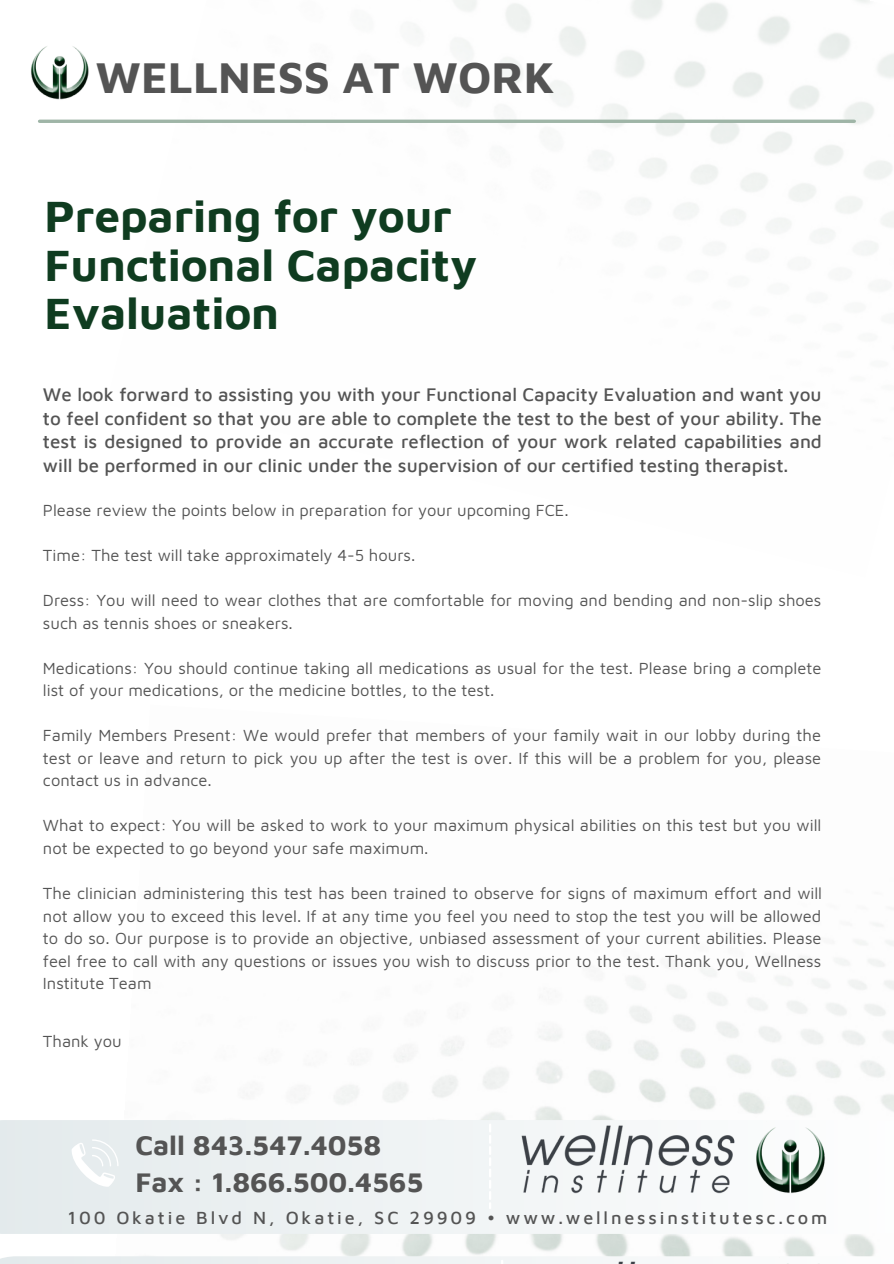
<style>
.page{position:relative;width:894px;height:1264px;background:#fff}
.page>*{position:absolute;margin:0;border:0;box-sizing:border-box;transform-origin:0 0}
.t1{font:700 45.9px/48.3px "Maven Pro";letter-spacing:-.005em;color:#0f3c20}
.t2{font:700 45.15px "Maven Pro";color:#545454}
.t3{font:700 28.2px "Maven Pro";color:#545454}
.t4{font:500 18.75px/23.7px "Maven Pro";color:#545454;text-align:justify}
.t5{font:500 18px "Maven Pro";letter-spacing:.16em;color:#545454}
.t6{font:16.5px/22.5px "Maven Pro";color:#545454}
</style>
<div class="page">
<img style="left:220px;top:923px;width:673px;height:333px">
<hr style="left:40px;top:120px;width:814px;height:3px;background:#9fb5a7">
<img style="left:31px;top:46px;width:58px;height:54px">
<div style="left:0;top:1256px;width:871px;height:7px;background:#ecf0f2"></div>
<img style="left:514px;top:1252px;width:341px;height:11px">
<svg style="left:0;top:1120px;width:893px;height:114px;fill:#edf1f3"></svg>
<svg style="left:489px;top:1123px;width:2px;height:86px"></svg>
<img style="left:502px;top:1116px;width:341px;height:90px">
<svg style="left:71px;top:1139px;width:48px;height:47px"></svg>
<p class="t2" style="left:95px;top:50px;width:460px">WELLNESS AT WORK</p>
<p class="t1" style="left:45px;top:191px;width:434px">Preparing for your<br>Functional Capacity<br>Evaluation</p>
<p class="t4" style="left:43px;top:382px;width:780px">We look forward to assisting you with your Functional Capacity Evaluation and want you to feel confident so that you are able to complete the test to the best of your ability. The test is designed to provide an accurate reflection of your work related capabilities and will be performed in our clinic under the supervision of our certified testing therapist.</p>
<p class="t6" style="left:43px;top:498px;width:527px">Please review the points below in preparation for your upcoming FCE.</p>
<p class="t6" style="left:43px;top:543px;width:374px">Time: The test will take approximately 4-5 hours.</p>
<p class="t6" style="left:43px;top:588px;width:779px">Dress: You will need to wear clothes that are comfortable for moving and bending and non-slip shoes such as tennis shoes or sneakers.</p>
<p class="t6" style="left:43px;top:656px;width:779px">Medications: You should continue taking all medications as usual for the test. Please bring a complete list of your medications, or the medicine bottles, to the test.</p>
<p class="t6" style="left:43px;top:723px;width:779px;text-align:justify">Family Members Present: We would prefer that members of your family wait in our lobby during the test or leave and return to pick you up after the test is over. If this will be a problem for you, please contact us in advance.</p>
<p class="t6" style="left:43px;top:814px;width:779px">What to expect: You will be asked to work to your maximum physical abilities on this test but you will not be expected to go beyond your safe maximum.</p>
<p class="t6" style="left:43px;top:881px;width:780px;text-align:justify">The clinician administering this test has been trained to observe for signs of maximum effort and will not allow you to exceed this level. If at any time you feel you need to stop the test you will be allowed to do so. Our purpose is to provide an objective, unbiased assessment of your current abilities. Please feel free to call with any questions or issues you wish to discuss prior to the test. Thank you, Wellness Institute Team</p>
<p class="t6" style="left:43px;top:1029px;width:80px">Thank you</p>
<p class="t3" style="left:135px;top:1127px;width:247px">Call 843.547.4058</p>
<p class="t3" style="left:135px;top:1164px;width:289px">Fax : 1.866.500.4565</p>
<p class="t5" style="left:68px;top:1206px;width:760px">100 Okatie Blvd N, Okatie, SC 29909 • www.wellnessinstitutesc.com</p>
</div>
